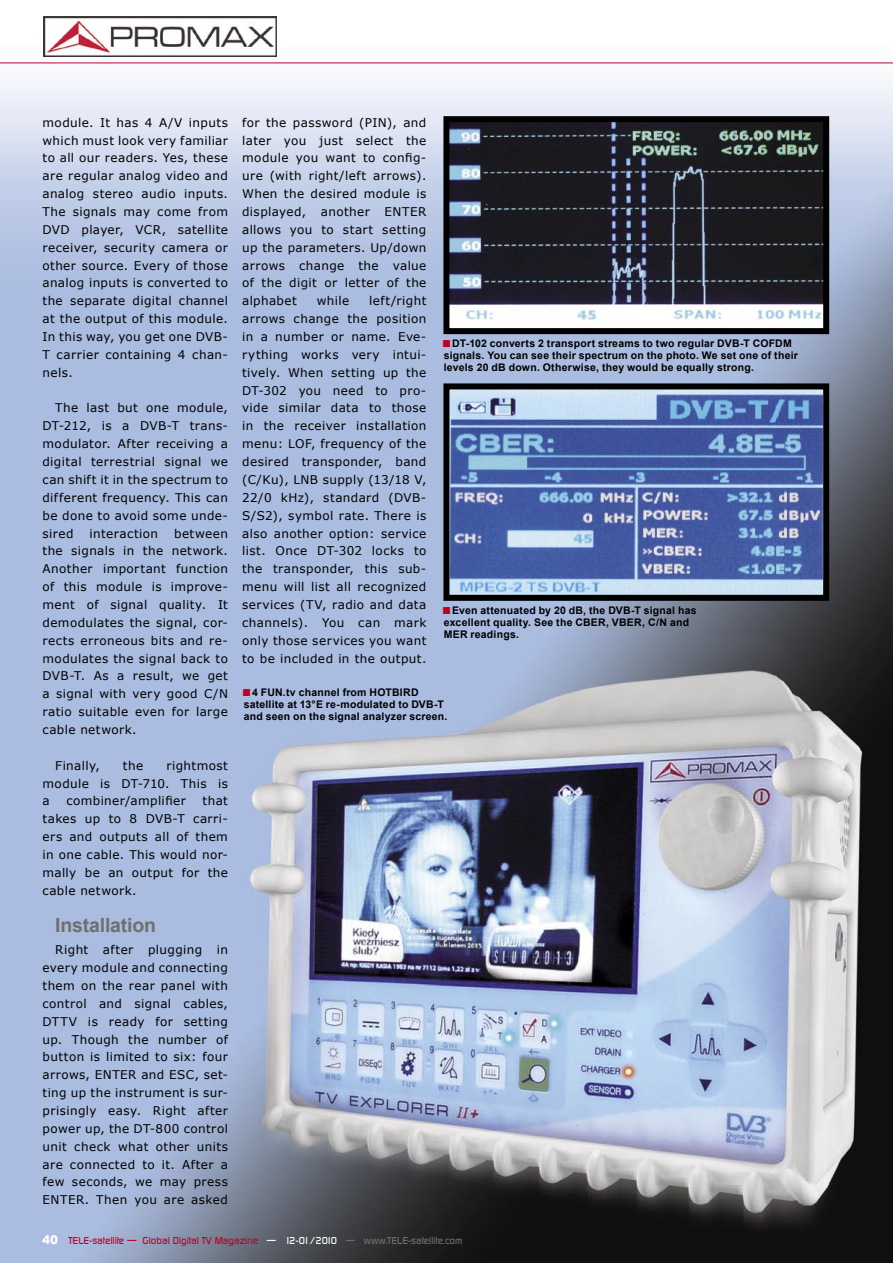
<style>
.page{position:relative;width:893px;height:1263px;background:#fff}
.page>*{position:absolute;margin:0;border:0;box-sizing:border-box;transform-origin:0 0}
.Subtitel{font:700 19.5px "Arial";letter-spacing:-.01em;color:#6f6f6f}
.t1{font:15px "Arial";color:#be0027}
.Text-ENG{font:12px/17.9px "Verdana";letter-spacing:.035em;color:#000;text-align:justify}
.Bilduntertitel{font:700 10.5px/12px "Arial";letter-spacing:.02em;color:#000}
.t2{font:500 9.75px "Digital";color:#be0027}
.s1{font-family:"Arial";font-weight:900;font-size:12px;color:#fff}
.s2{color:#fff}
.s3{color:#6f6f6f}
</style>
<div class="page">
<img style="left:0;top:16px;width:893px;height:1247px">
<hr style="left:0;top:63px;width:893px;height:1px;background:#be0027">
<img style="left:450px;top:123px;width:372px;height:204px">
<div style="left:443px;top:116px;width:386px;height:218px;border:6px solid #000"></div>
<img style="left:450px;top:390px;width:372px;height:204px">
<div style="left:443px;top:383px;width:386px;height:218px;border:6px solid #000"></div>
<img style="left:43px;top:16px;width:233px;height:41px">
<p class="Text-ENG" style="left:43px;top:113px;width:187px">module. It has 4 A/V inputs which must look very familiar to all our readers. Yes, these are regular analog video and analog stereo audio inputs.<br>The signals may come from DVD player, VCR, satellite receiver, security camera or other source. Every of those analog inputs is converted to the separate digital channel at the output of this module.<br>In this way, you get one DVB-T carrier containing 4 chan&shy;nels.</p>
<p class="Text-ENG" style="left:43px;top:399px;width:187px;text-indent:13px">The last but one module, DT-212, is a DVB-T trans&shy;modulator. After receiving a digital terrestrial signal we can shift it in the spectrum to different frequency. This can be done to avoid some unde&shy;sired</p>
<p class="Text-ENG" style="left:43px;top:524px;width:187px;text-indent:132px">between the signals in the network.<br>Another important function of this module is improve&shy;ment of signal quality. It demodulates the signal, cor&shy;rects erroneous bits and re&shy;modulates the signal back to DVB-T. As a result, we get a signal with very good C/N ratio suitable even for large cable network.</p>
<p class="Text-ENG" style="left:55px;top:756px;width:46px">Finally,</p>
<p class="Text-ENG" style="left:123px;top:756px;width:22px">the</p>
<p class="Text-ENG" style="left:90px;top:524px;width:70px">interaction</p>
<p class="Text-ENG" style="left:43px;top:756px;width:187px;text-indent:124px">rightmost module is DT-710. This is a</p>
<p class="Text-ENG" style="left:66px;top:792px;width:121px">combiner/amplifier</p>
<p class="Text-ENG" style="left:43px;top:792px;width:187px;text-indent:160px">that takes up to 8 DVB-T carri&shy;ers and outputs all of them in one cable. This would nor&shy;mally be an output for the cable network.</p>
<p class="Subtitel" style="left:55px;top:912px;width:102px">Installation</p>
<p class="Text-ENG" style="left:43px;top:940px;width:187px;text-indent:13px">Right after plugging in every module and connecting them on the rear panel with control and signal cables, DTTV is ready for setting up. Though the number of button is limited to six: four arrows, ENTER and ESC, set&shy;ting up the instrument is sur&shy;prisingly easy. Right after power up, the DT-800 control unit check what other units are connected to it. After a few seconds, we may press ENTER. Then you are asked</p>
<p class="Text-ENG" style="left:242px;top:113px;width:186px">for the password (PIN), and later you just select the module you want to config&shy;ure (with right/left arrows).<br>When the desired module is displayed, another ENTER allows you to start setting up the parameters. Up/down arrows change the value of the digit or letter of the alphabet</p>
<p class="Text-ENG" style="left:242px;top:292px;width:186px;text-indent:127px">left/right arrows change the position in a number or name. Eve&shy;rything works very intui&shy;tively. When setting up the DT-302 you need to pro&shy;vide similar data to those in the receiver installation menu: LOF, frequency of the desired transponder, band (C/Ku), LNB supply (13/18 V, 22/0 kHz), standard (DVB-S/S2), symbol rate. There is also another option: service list. Once DT-302 locks to the transponder, this sub&shy;menu will list all recognized services (TV, radio and data channels). You can mark only those services you want to be included in the output.</p>
<p class="Text-ENG" style="left:317px;top:292px;width:34px">while</p>
<p class="Bilduntertitel" style="left:444px;top:337px;width:356px;text-indent:9px">DT-102 converts 2 transport streams to two regular DVB-T COFDM signals. You can see their spectrum on the photo. We set one of their levels 20 dB down. Otherwise, they would be equally strong.</p>
<p class="t1" style="left:442px;top:332px;width:11px">■</p>
<p class="Bilduntertitel" style="left:444px;top:604px;width:254px;text-indent:9px">Even attenuated by 20 dB, the DVB-T signal has excellent quality. See the CBER, VBER, C/N and<br>MER readings.</p>
<p class="t1" style="left:442px;top:599px;width:11px">■</p>
<p class="Bilduntertitel" style="left:244px;top:686px;width:205px;text-indent:9px">4 FUN.tv channel from HOTBIRD satellite at 13°E re-modulated to DVB-T and seen on the signal analyzer screen.</p>
<p class="t1" style="left:242px;top:681px;width:11px">■</p>
<p class="t2" style="left:42px;top:1235px;width:422px"><span class="s1">40</span> TELE-satellite — Global Digital TV Magazine <span class="s2">— 12-01/2010</span> <span class="s3">— www.TELE-satellite.com</span></p>
</div>
